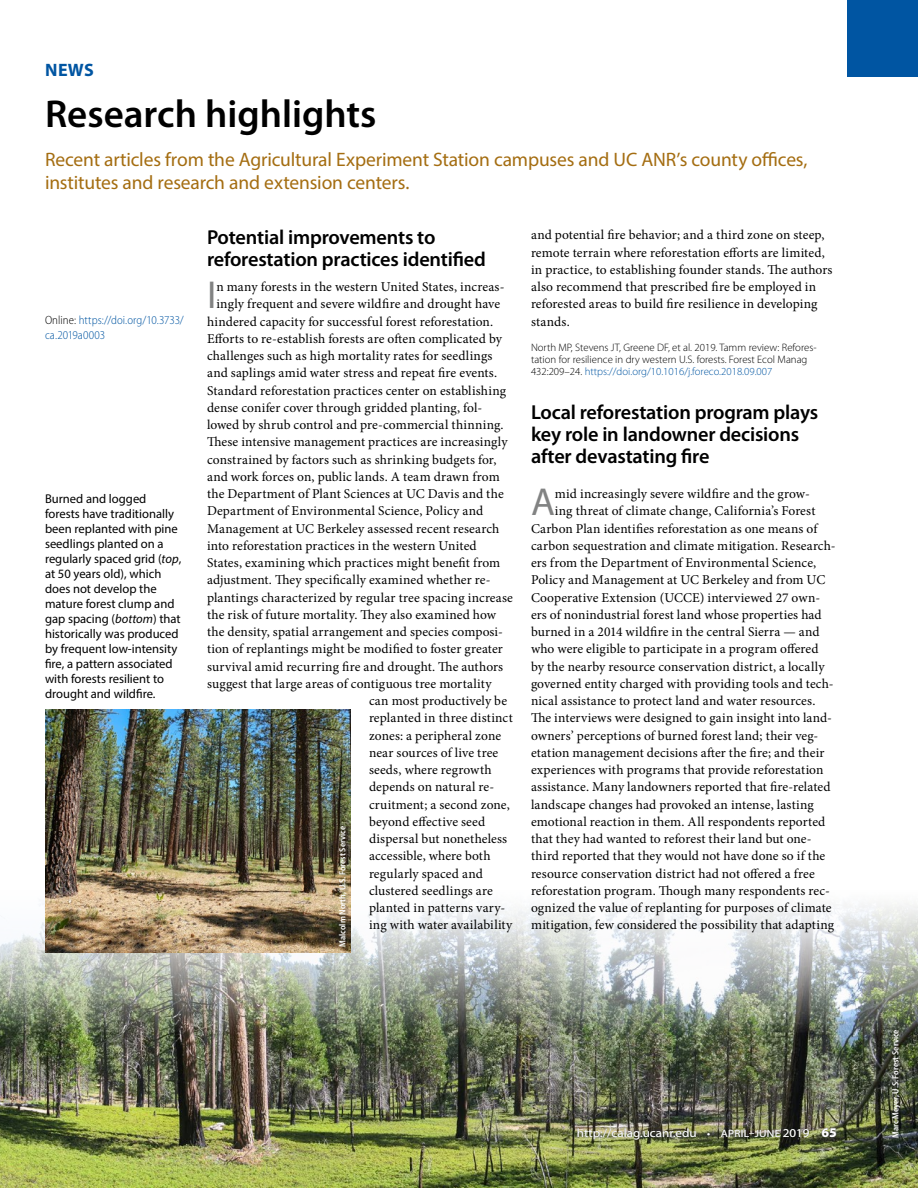
<style>
.page{position:relative;width:918px;height:1188px;background:#fff}
.page>*{position:absolute;margin:0;border:0;box-sizing:border-box;transform-origin:0 0}
.t1{font:39.15px "Myriad Pro";color:#828383}
.t2{font:600 39px "Myriad Pro";color:#000}
.t3{font:600 20.25px/21.8px "Myriad Pro";letter-spacing:-.01em;color:#000}
.t4{font:19.5px/22.5px "Myriad Pro";letter-spacing:-.01em;color:#a46d11}
.t5{font:700 18px "Myriad Pro";color:#0055a2}
.t6{font:13.5px/17.2px "Minion Pro";letter-spacing:.01em;color:#000}
.t7{font:12.75px/15px "Myriad Pro";color:#000}
.t8{font:300 semi-condensed 12px/15px "Myriad Pro";letter-spacing:.005em;color:#0055a2}
.t9{font:semi-expanded 12px "Myriad Pro";color:#fff}
.t10{font:300 10.8px/12px "Myriad Pro";color:#000}
.t11{font:semi-expanded 10.5px "Myriad Pro";letter-spacing:.02em;color:#fff}
.t12{font:600 semi-condensed 9px "Myriad Pro";color:#fff}
.s1{color:#000}
.s2{font-style:italic}
.s3{color:#0055a2}
.s4{font-size:10.5px;color:#7e817b}
.s5{font-size:12px;color:#7e817b}
.s6{font-weight:900;font-stretch:normal;font-size:13.5px;color:#000}
</style>
<div class="page">
<img style="left:0;top:903px;width:918px;height:285px">
<div style="left:847px;top:0;width:71px;height:76px;background:#0055a2"></div>
<img style="left:45px;top:709px;width:306px;height:243px">
<div style="left:339px;top:826px;width:11px;height:123px;background:#000;opacity:.35"></div>
<h3 class="t5" style="left:45px;top:58px;width:50px">NEWS</h3>
<h2 class="t2" style="left:45px;top:89px;width:333px">Research highlights</h2>
<h3 class="t4" style="left:45px;top:148px;width:764px">Recent articles from the Agricultural Experiment Station campuses and UC ANR’s county offices, institutes and research and extension centers.</h3>
<p class="t8" style="left:45px;top:312px;width:140px"><span class="s1">Online:</span> https://doi.org/10.3733/ ca.2019a0003</p>
<p class="t7" style="left:45px;top:491px;width:138px">Burned and logged forests have traditionally been replanted with pine seedlings planted on a regularly spaced grid (<span class="s2">top</span>, at 50 years old), which does not develop the mature forest clump and gap spacing (<span class="s2">bottom</span>) that historically was produced by frequent low-intensity fire, a pattern associated with forests resilient to drought and wildfire.</p>
<h3 class="t3" style="left:207px;top:226px;width:280px">Potential improvements to reforestation practices identified</h3>
<h1 class="t1" style="left:207px;top:271px;width:11px">I</h1>
<p class="t6" style="left:216px;top:278px;width:290px">n many forests in the western United States, increas-</p>
<p class="t6" style="left:216px;top:295px;width:285px">ingly frequent and severe wildfire and drought have</p>
<p class="t6" style="left:207px;top:313px;width:288px">hindered capacity for successful forest reforestation.</p>
<p class="t6" style="left:207px;top:330px;width:297px">Efforts to re-establish forests are often complicated by</p>
<p class="t6" style="left:207px;top:347px;width:287px">challenges such as high mortality rates for seedlings</p>
<p class="t6" style="left:207px;top:364px;width:292px">and saplings amid water stress and repeat fire events.</p>
<p class="t6" style="left:207px;top:382px;width:301px">Standard reforestation practices center on establishing</p>
<p class="t6" style="left:207px;top:399px;width:277px">dense conifer cover through gridded planting, fol-</p>
<p class="t6" style="left:207px;top:416px;width:298px">lowed by shrub control and pre-commercial thinning.</p>
<p class="t6" style="left:207px;top:433px;width:302px">These intensive management practices are increasingly</p>
<p class="t6" style="left:207px;top:451px;width:291px">constrained by factors such as shrinking budgets for,</p>
<p class="t6" style="left:207px;top:468px;width:294px">and work forces on, public lands. A team drawn from</p>
<p class="t6" style="left:207px;top:485px;width:298px">the Department of Plant Sciences at UC Davis and the</p>
<p class="t6" style="left:207px;top:502px;width:278px">Department of Environmental Science, Policy and</p>
<p class="t6" style="left:207px;top:520px;width:294px">Management at UC Berkeley assessed recent research</p>
<p class="t6" style="left:207px;top:537px;width:271px">into reforestation practices in the western United</p>
<p class="t6" style="left:207px;top:554px;width:295px">States, examining which practices might benefit from</p>
<p class="t6" style="left:207px;top:571px;width:285px">adjustment. They specifically examined whether re-</p>
<p class="t6" style="left:207px;top:589px;width:307px">plantings characterized by regular tree spacing increase</p>
<p class="t6" style="left:207px;top:606px;width:291px">the risk of future mortality. They also examined how</p>
<p class="t6" style="left:207px;top:623px;width:297px">the density, spatial arrangement and species composi-</p>
<p class="t6" style="left:207px;top:640px;width:297px">tion of replantings might be modified to foster greater</p>
<p class="t6" style="left:207px;top:658px;width:298px">survival amid recurring fire and drought. The authors</p>
<p class="t6" style="left:207px;top:675px;width:286px">suggest that large areas of contiguous tree mortality</p>
<p class="t6" style="left:369px;top:692px;width:140px">can most productively be</p>
<p class="t6" style="left:369px;top:709px;width:145px">replanted in three distinct</p>
<p class="t6" style="left:369px;top:727px;width:134px">zones: a peripheral zone</p>
<p class="t6" style="left:369px;top:744px;width:131px">near sources of live tree</p>
<p class="t6" style="left:369px;top:761px;width:124px">seeds, where regrowth</p>
<p class="t6" style="left:369px;top:778px;width:127px">depends on natural re-</p>
<p class="t6" style="left:369px;top:796px;width:142px">cruitment; a second zone,</p>
<p class="t6" style="left:369px;top:813px;width:118px">beyond effective seed</p>
<p class="t6" style="left:369px;top:830px;width:140px">dispersal but nonetheless</p>
<p class="t6" style="left:369px;top:847px;width:123px">accessible, where both</p>
<p class="t6" style="left:369px;top:865px;width:115px">regularly spaced and</p>
<p class="t6" style="left:369px;top:882px;width:125px">clustered seedlings are</p>
<p class="t6" style="left:369px;top:899px;width:138px">planted in patterns vary-</p>
<p class="t6" style="left:369px;top:916px;width:145px">ing with water availability</p>
<p class="t12" style="left:337px;top:947px;width:122px;rotate:-90deg">Malcolm North, U.S. Forest Service</p>
<p class="t6" style="left:531px;top:226px;width:303px">and potential fire behavior; and a third zone on steep, remote terrain where reforestation efforts are limited, in practice, to establishing founder stands. The authors also recommend that prescribed fire be employed in reforested areas to build fire resilience in developing stands.</p>
<p class="t10" style="left:531px;top:341px;width:287px">North MP, Stevens JT, Greene DF, et al. 2019. Tamm review: Refores&shy;tation for resilience in dry western U.S. forests. Forest Ecol Manag<br>432:209–24. <span class="s3">https://doi.org/10.1016/j.foreco.2018.09.007</span></p>
<h3 class="t3" style="left:531px;top:401px;width:289px">Local reforestation program plays key role in landowner decisions after devastating fire</h3>
<h1 class="t1" style="left:531px;top:478px;width:25px">A</h1>
<p class="t6" style="left:555px;top:485px;width:256px">mid increasingly severe wildfire and the grow-</p>
<p class="t6" style="left:555px;top:502px;width:262px">ing threat of climate change, California’s Forest</p>
<p class="t6" style="left:531px;top:520px;width:288px">Carbon Plan identifies reforestation as one means of</p>
<p class="t6" style="left:531px;top:537px;width:306px">carbon sequestration and climate mitigation. Research-</p>
<p class="t6" style="left:531px;top:554px;width:287px">ers from the Department of Environmental Science,</p>
<p class="t6" style="left:531px;top:571px;width:296px">Policy and Management at UC Berkeley and from UC</p>
<p class="t6" style="left:531px;top:589px;width:291px">Cooperative Extension (UCCE) interviewed 27 own-</p>
<p class="t6" style="left:531px;top:606px;width:292px">ers of nonindustrial forest land whose properties had</p>
<p class="t6" style="left:531px;top:623px;width:290px">burned in a 2014 wildfire in the central Sierra — and</p>
<p class="t6" style="left:531px;top:640px;width:289px">who were eligible to participate in a program offered</p>
<p class="t6" style="left:531px;top:658px;width:295px">by the nearby resource conservation district, a locally</p>
<p class="t6" style="left:531px;top:675px;width:304px">governed entity charged with providing tools and tech-</p>
<p class="t6" style="left:531px;top:692px;width:286px">nical assistance to protect land and water resources.</p>
<p class="t6" style="left:531px;top:709px;width:303px">The interviews were designed to gain insight into land-</p>
<p class="t6" style="left:531px;top:727px;width:289px">owners’ perceptions of burned forest land; their veg-</p>
<p class="t6" style="left:531px;top:744px;width:295px">etation management decisions after the fire; and their</p>
<p class="t6" style="left:531px;top:761px;width:294px">experiences with programs that provide reforestation</p>
<p class="t6" style="left:531px;top:778px;width:301px">assistance. Many landowners reported that fire-related</p>
<p class="t6" style="left:531px;top:796px;width:284px">landscape changes had provoked an intense, lasting</p>
<p class="t6" style="left:531px;top:813px;width:296px">emotional reaction in them. All respondents reported</p>
<p class="t6" style="left:531px;top:830px;width:282px">that they had wanted to reforest their land but one-</p>
<p class="t6" style="left:531px;top:847px;width:296px">third reported that they would not have done so if the</p>
<p class="t6" style="left:531px;top:865px;width:285px">resource conservation district had not offered a free</p>
<p class="t6" style="left:531px;top:882px;width:300px">reforestation program. Though many respondents rec-</p>
<p class="t6" style="left:531px;top:899px;width:302px">ognized the value of replanting for purposes of climate</p>
<p class="t6" style="left:531px;top:916px;width:305px">mitigation, few considered the possibility that adapting</p>
<p class="t9" style="left:577px;top:1126px;width:135px">http://calag.ucanr.edu <span class="s4">•</span></p>
<p class="t11" style="left:721px;top:1127px;width:118px">APRIL–JUNE <span class="s5">2019</span> <span class="s6">65</span></p>
<p class="t12" style="left:890px;top:1138px;width:110px;rotate:-90deg">Marc Meyer, U.S. Forest Service</p>
</div>
